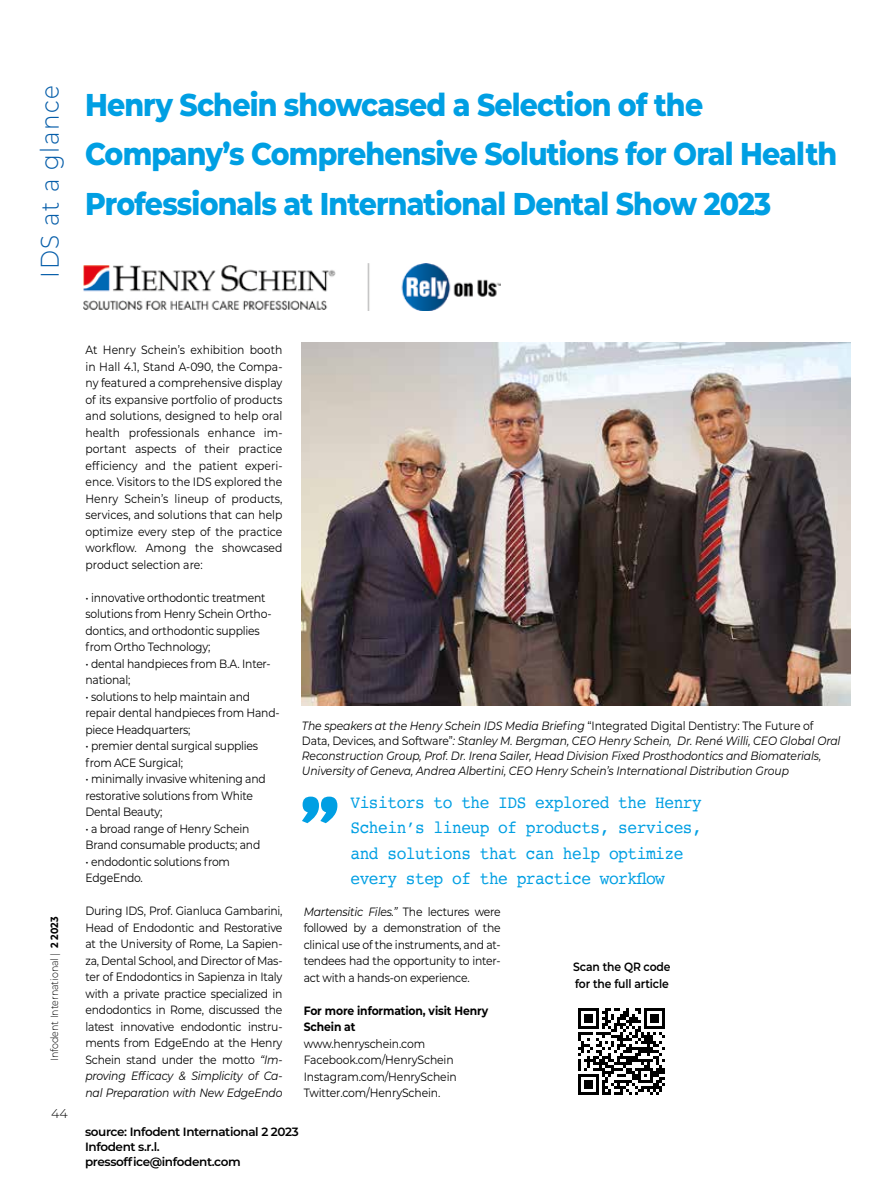
<style>
.page{position:relative;width:893px;height:1191px;background:#fff}
.page>*{position:absolute;margin:0;border:0;box-sizing:border-box;transform-origin:0 0}
.t1{font:800 31.5px/49.5px "Montserrat";letter-spacing:-.03em;color:#009fe3;scale:.9 1}
.t2{font:300 25.5px "Montserrat";letter-spacing:.07em;color:#055da9;scale:.9 1}
.t3{font:18px/25.5px "Courier";letter-spacing:-.03em;color:#009fe3;scale:.9 1}
.t4{font:300 12.75px "Montserrat";color:#000}
.t5{font:12px/16.5px "Montserrat";letter-spacing:-.02em;color:#000;scale:.9 1}
.t6{font:italic 12px/15px "Montserrat";letter-spacing:-.01em;color:#000;scale:.9 1}
.t7{font:600 12px/15px "Montserrat";letter-spacing:-.03em;color:#000}
.t8{font:700 12px/16.5px "Montserrat";letter-spacing:-.01em;color:#000;scale:.9 1}
.t9{font:600 12px/16.5px "Montserrat";letter-spacing:-.01em;color:#000;scale:.9 1}
.t10{font:300 10.5px "Montserrat";color:#000;scale:.9 1}
.s1{font-weight:700}
.s2{font-style:italic}
.s3{font-style:normal}
</style>
<div class="page">
<img style="left:302px;top:342px;width:548px;height:363px">
<img style="left:83px;top:263px;width:418px;height:47px">
<svg style="left:302px;top:796px;width:35px;height:27px"></svg>
<img style="left:578px;top:1008px;width:87px;height:87px">
<h2 class="t2" style="left:33px;top:278px;width:215px;rotate:-90deg">IDS at a glance</h2>
<h1 class="t1" style="left:85px;top:78px;width:837px">Henry Schein showcased a Selection of the<br>Company’s Comprehensive Solutions for Oral Health<br>Professionals at International Dental Show 2023</h1>
<p class="t10" style="left:47px;top:1061px;width:162px;rotate:-90deg">Infodent International | <span class="s1">2 2023</span></p>
<p class="t4" style="left:51px;top:1105px;width:18px">44</p>
<p class="t5" style="left:85px;top:341px;width:220px;text-align:justify">At Henry Schein’s exhibition booth in Hall 4.1, Stand A-090, the Compa&shy;ny featured a comprehensive display of its expansive portfolio of products and solutions, designed to help oral health professionals enhance im&shy;portant aspects of their practice efficiency and the patient experi&shy;ence. Visitors to the IDS explored the Henry Schein’s lineup of products, services, and solutions that can help optimize every step of the practice workflow. Among the showcased product selection are:</p>
<p class="t5" style="left:85px;top:588px;width:208px">• innovative orthodontic treatment solutions from Henry Schein Ortho&shy;dontics, and orthodontic supplies from Ortho Technology;</p>
<p class="t5" style="left:85px;top:654px;width:207px">• dental handpieces from B.A. Inter&shy;national;</p>
<p class="t5" style="left:85px;top:687px;width:217px">• solutions to help maintain and repair dental handpieces from Hand&shy;piece Headquarters;</p>
<p class="t5" style="left:85px;top:737px;width:193px">• premier dental surgical supplies from ACE Surgical;</p>
<p class="t5" style="left:85px;top:770px;width:202px">• minimally invasive whitening and restorative solutions from White<br>Dental Beauty;</p>
<p class="t5" style="left:85px;top:819px;width:196px">• a broad range of Henry Schein<br>Brand consumable products; and</p>
<p class="t5" style="left:85px;top:852px;width:162px">• endodontic solutions from<br>EdgeEndo.</p>
<p class="t5" style="left:85px;top:902px;width:220px;text-align:justify">During IDS, Prof. Gianluca Gambarini, Head of Endodontic and Restorative at the University of Rome, La Sapien&shy;za, Dental School, and Director of Mas&shy;ter of Endodontics in Sapienza in Italy with a private practice specialized in endodontics in Rome, discussed the latest innovative endodontic instru&shy;ments from EdgeEndo at the Henry Schein stand under the motto <span class="s2">“Im&shy;proving Efficacy &amp; Simplicity of Ca&shy;nal Preparation with New EdgeEndo</span></p>
<p class="t5" style="left:304px;top:902px;width:220px;text-align:justify"><span class="s2">Martensitic Files.”</span> The lectures were followed by a demonstration of the clinical use of the instruments, and at&shy;tendees had the opportunity to inter&shy;act with a hands-on experience.</p>
<p class="t6" style="left:302px;top:718px;width:600px">The speakers at the Henry Schein IDS Media Briefing <span class="s3">“Integrated Digital Dentistry: The Future of Data, Devices, and Software”</span>: Stanley M. Bergman, CEO Henry Schein, Dr. René Willi, CEO Global Oral Reconstruction Group, Prof. Dr. Irena Sailer, Head Division Fixed Prosthodontics and Biomaterials, University of Geneva, Andrea Albertini, CEO Henry Schein’s International Distribution Group</p>
<h3 class="t3" style="left:350px;top:789px;width:392px">Visitors to the IDS explored the Henry Schein’s lineup of products, services, and solutions that can help optimize every step of the practice workflow</h3>
<p class="t9" style="left:573px;top:958px;width:110px">Scan the QR code for the full article</p>
<p class="t8" style="left:304px;top:1001px;width:207px">For more information, visit Henry<br>Schein at</p>
<p class="t5" style="left:304px;top:1034px;width:172px">www.henryschein.com<br>Facebook.com/HenrySchein<br>Instagram.com/HenrySchein<br>Twitter.com/HenrySchein.</p>
<p class="t7" style="left:85px;top:1123px;width:215px">source: Infodent International 2 2023<br>Infodent s.r.l. pressoffice@infodent.com</p>
</div>
